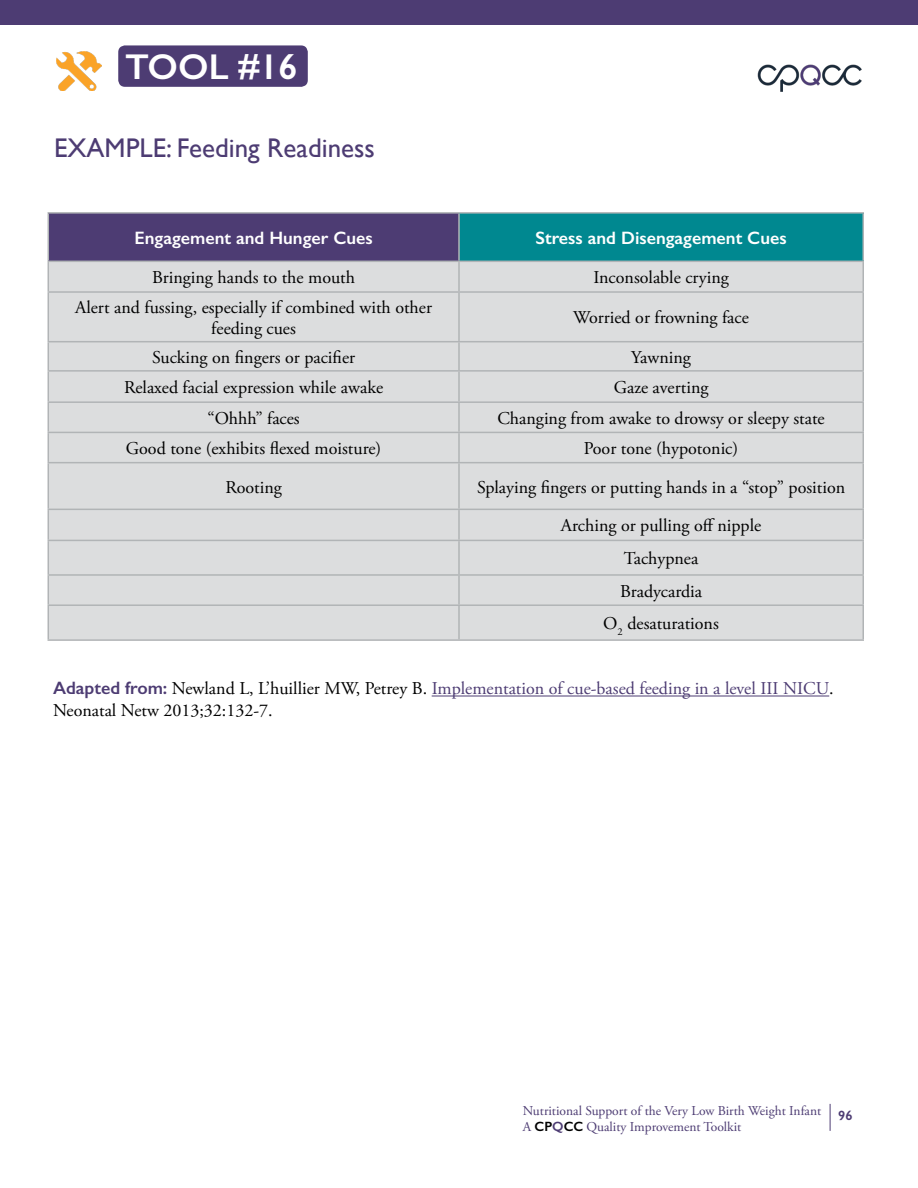
<style>
.page{position:relative;width:918px;height:1188px;background:#fff}
.page>*{position:absolute;margin:0;border:0;box-sizing:border-box;transform-origin:0 0}
.t1{font:600 36px "Gill Sans";color:#fff}
.t2{font:27px "Gill Sans";color:#4d3c73}
.t3{font:18px/21.6px "Adobe Garamond Pro";color:#000;text-align:center}
.t4{font:600 18px "Gill Sans";color:#fff}
.t5{font:13.5px "Adobe Garamond Pro";color:#4d3c73}
.t6{font:600 13.5px "Gill Sans";color:#4d3c73}
.s1{font-family:"Gill Sans";font-weight:600;color:#4d3c73}
.s2{color:#4d3c73}
.s3{font-family:"Gill Sans";font-weight:600;color:#000}
.s4{font-family:"Gill Sans";font-weight:600}
</style>
<div class="page">
<svg style="left:830px;top:1104px;width:1px;height:27px"></svg>
<img style="left:757px;top:64px;width:105px;height:28px">
<div style="left:48px;top:213px;width:411px;height:48px;background:#4d3c73"></div>
<div style="left:459px;top:213px;width:404px;height:48px;background:#008890"></div>
<div style="left:49px;top:262px;width:813px;height:377px;background:#dcddde"></div>
<hr style="left:458px;top:214px;width:2px;height:47px;background:#b1b4b6">
<svg style="left:48px;top:262px;width:1px;height:29px"></svg>
<hr style="left:458px;top:262px;width:2px;height:29px;background:#b1b4b6">
<hr style="left:862px;top:262px;width:2px;height:29px;background:#b1b4b6">
<hr style="left:48px;top:291px;width:411px;height:2px;background:#b1b4b6">
<hr style="left:48px;top:293px;width:1px;height:48px;background:#b1b4b6">
<hr style="left:459px;top:291px;width:405px;height:2px;background:#b1b4b6">
<hr style="left:458px;top:293px;width:2px;height:48px;background:#b1b4b6">
<hr style="left:862px;top:293px;width:2px;height:48px;background:#b1b4b6">
<hr style="left:48px;top:341px;width:411px;height:1px;background:#b1b4b6">
<hr style="left:459px;top:341px;width:405px;height:1px;background:#b1b4b6">
<hr style="left:458px;top:342px;width:2px;height:28px;background:#b1b4b6">
<hr style="left:862px;top:342px;width:2px;height:28px;background:#b1b4b6">
<hr style="left:48px;top:370px;width:411px;height:2px;background:#b1b4b6">
<hr style="left:459px;top:370px;width:405px;height:2px;background:#b1b4b6">
<hr style="left:458px;top:372px;width:2px;height:29px;background:#b1b4b6">
<hr style="left:862px;top:372px;width:2px;height:29px;background:#b1b4b6">
<hr style="left:48px;top:401px;width:411px;height:2px;background:#b1b4b6">
<hr style="left:459px;top:401px;width:405px;height:2px;background:#b1b4b6">
<hr style="left:458px;top:403px;width:2px;height:29px;background:#b1b4b6">
<hr style="left:862px;top:403px;width:2px;height:29px;background:#b1b4b6">
<hr style="left:48px;top:432px;width:411px;height:1px;background:#b1b4b6">
<svg style="left:48px;top:342px;width:1px;height:120px"></svg>
<hr style="left:459px;top:432px;width:405px;height:1px;background:#b1b4b6">
<hr style="left:458px;top:433px;width:2px;height:29px;background:#b1b4b6">
<hr style="left:862px;top:433px;width:2px;height:29px;background:#b1b4b6">
<hr style="left:48px;top:462px;width:411px;height:1px;background:#b1b4b6">
<hr style="left:48px;top:463px;width:1px;height:46px;background:#b1b4b6">
<hr style="left:459px;top:462px;width:405px;height:1px;background:#b1b4b6">
<hr style="left:458px;top:463px;width:2px;height:46px;background:#b1b4b6">
<hr style="left:862px;top:463px;width:2px;height:46px;background:#b1b4b6">
<hr style="left:48px;top:509px;width:411px;height:1px;background:#b1b4b6">
<hr style="left:48px;top:510px;width:1px;height:30px;background:#b1b4b6">
<hr style="left:459px;top:509px;width:405px;height:1px;background:#b1b4b6">
<hr style="left:458px;top:510px;width:2px;height:30px;background:#b1b4b6">
<hr style="left:862px;top:510px;width:2px;height:30px;background:#b1b4b6">
<hr style="left:48px;top:540px;width:411px;height:1px;background:#b1b4b6">
<hr style="left:48px;top:541px;width:1px;height:33px;background:#b1b4b6">
<hr style="left:459px;top:540px;width:405px;height:1px;background:#b1b4b6">
<hr style="left:458px;top:541px;width:2px;height:33px;background:#b1b4b6">
<hr style="left:862px;top:541px;width:2px;height:33px;background:#b1b4b6">
<hr style="left:48px;top:574px;width:411px;height:2px;background:#b1b4b6">
<svg style="left:48px;top:576px;width:1px;height:28px"></svg>
<hr style="left:459px;top:574px;width:405px;height:2px;background:#b1b4b6">
<hr style="left:458px;top:576px;width:2px;height:28px;background:#b1b4b6">
<hr style="left:862px;top:576px;width:2px;height:28px;background:#b1b4b6">
<hr style="left:48px;top:604px;width:411px;height:2px;background:#b1b4b6">
<hr style="left:48px;top:606px;width:1px;height:33px;background:#b1b4b6">
<hr style="left:459px;top:604px;width:405px;height:2px;background:#b1b4b6">
<hr style="left:458px;top:606px;width:2px;height:33px;background:#b1b4b6">
<hr style="left:862px;top:606px;width:2px;height:33px;background:#b1b4b6">
<hr style="left:48px;top:639px;width:411px;height:2px;background:#b1b4b6">
<hr style="left:459px;top:639px;width:405px;height:2px;background:#b1b4b6">
<hr style="left:48px;top:212px;width:411px;height:2px;background:#b1b4b6">
<hr style="left:48px;top:214px;width:1px;height:47px;background:#b1b4b6">
<hr style="left:459px;top:212px;width:405px;height:2px;background:#b1b4b6">
<hr style="left:862px;top:214px;width:2px;height:47px;background:#b1b4b6">
<hr style="left:48px;top:261px;width:411px;height:1px;background:#b1b4b6">
<hr style="left:459px;top:261px;width:405px;height:1px;background:#b1b4b6">
<hr style="left:432px;top:696px;width:397px;height:1px;background:#4d3c73">
<div style="left:118px;top:45px;width:190px;height:42px;background:#4d3c73;border-radius:7px"></div>
<div style="left:0;top:0;width:918px;height:25px;background:#4d3c73"></div>
<img style="left:57px;top:51px;width:44px;height:40px">
<h1 class="t1" style="left:125px;top:45px;width:174px">TOOL #16</h1>
<h2 class="t2" style="left:54px;top:132px;width:322px">EXAMPLE: Feeding Readiness</h2>
<p class="t4" style="left:135px;top:227px;width:240px">Engagement and Hunger Cues</p>
<p class="t4" style="left:536px;top:227px;width:253px">Stress and Disengagement Cues</p>
<p class="t3" style="left:152px;top:267px;width:204px">Bringing hands to the mouth</p>
<p class="t3" style="left:593px;top:267px;width:137px">Inconsolable crying</p>
<p class="t3" style="left:75px;top:297px;width:358px">Alert and fussing, especially if combined with other feeding cues</p>
<p class="t3" style="left:573px;top:308px;width:177px">Worried or frowning face</p>
<p class="t3" style="left:152px;top:347px;width:205px">Sucking on fingers or pacifier</p>
<p class="t3" style="left:631px;top:347px;width:61px">Yawning</p>
<p class="t3" style="left:124px;top:377px;width:261px">Relaxed facial expression while awake</p>
<p class="t3" style="left:614px;top:377px;width:96px">Gaze averting</p>
<p class="t3" style="left:207px;top:408px;width:94px">“Ohhh” faces</p>
<p class="t3" style="left:497px;top:408px;width:329px">Changing from awake to drowsy or sleepy state</p>
<p class="t3" style="left:126px;top:438px;width:257px">Good tone (exhibits flexed moisture)</p>
<p class="t3" style="left:584px;top:438px;width:156px">Poor tone (hypotonic)</p>
<p class="t3" style="left:225px;top:477px;width:58px">Rooting</p>
<p class="t3" style="left:477px;top:468px;width:370px;line-height:38.8px">Splaying fingers or putting hands in a “stop” position<br>Arching or pulling off nipple</p>
<p class="t3" style="left:603px;top:543px;width:117px;line-height:32.5px">Tachypnea<br>Bradycardia<br>O<sub>2</sub> desaturations</p>
<p class="t3" style="left:53px;top:678px;width:782px;text-align:left"><span class="s1">Adapted from:</span> Newland L, L’huillier MW, Petrey B. <span class="s2">Implementation of cue-based feeding in a level III NICU</span>.<br>Neonatal Netw 2013;32:132-7.</p>
<p class="t5" style="left:523px;top:1103px;width:300px">Nutritional Support of the Very Low Birth Weight Infant</p>
<p class="t6" style="left:838px;top:1107px;width:16px">96</p>
<p class="t5" style="left:523px;top:1119px;width:220px">A <span class="s3">CP</span><span class="s4">Q</span><span class="s3">CC</span> Quality Improvement Toolkit</p>
</div>
